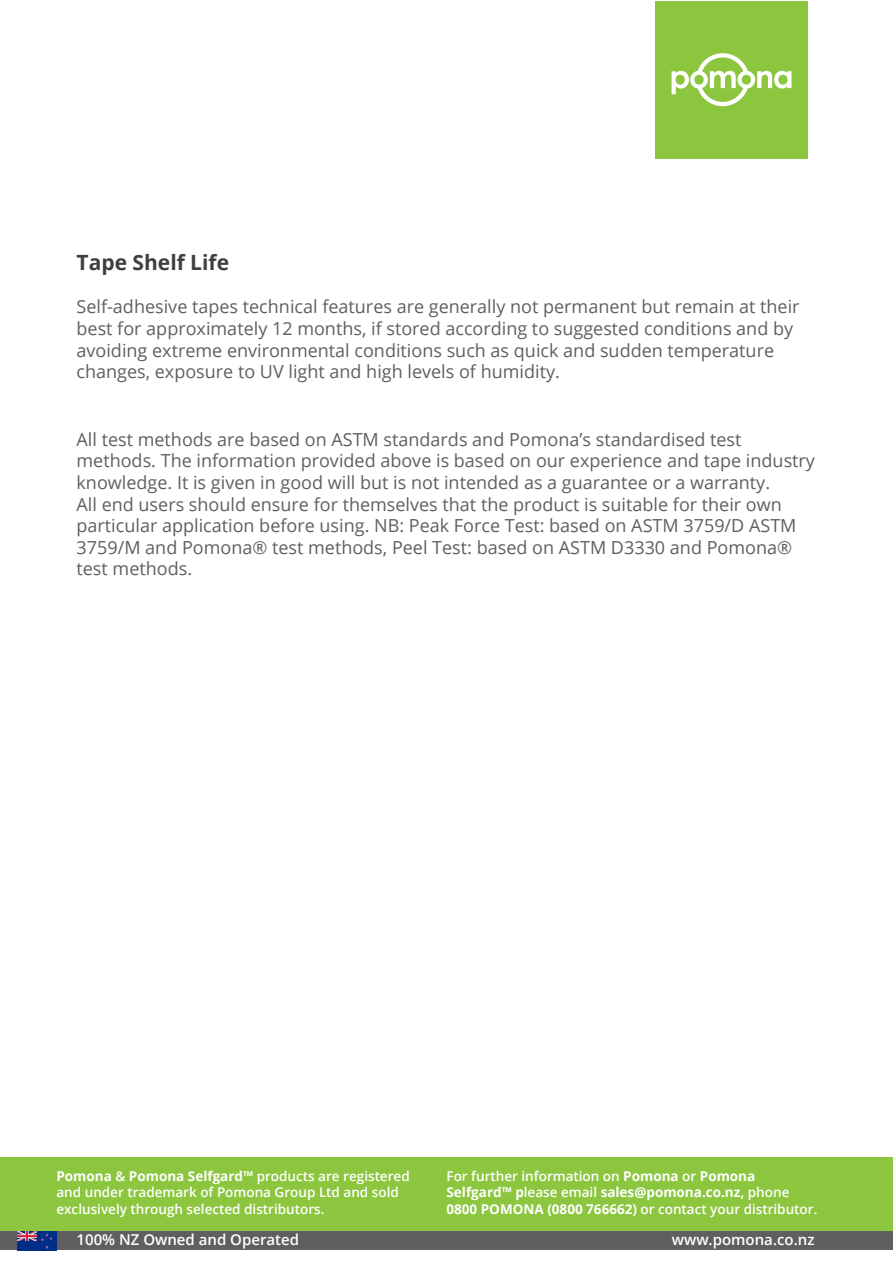
<style>
.page{position:relative;width:893px;height:1263px;background:#fff}
.page>*{position:absolute;margin:0;border:0;box-sizing:border-box;transform-origin:0 0}
.t1{font:700 21px "Open Sans";color:#3f3f40}
.t2{font:18px/21.6px "Open Sans";color:#5f5f62}
.t3{font:600 15px "Open Sans";color:#fff}
.t4{font:600 13.5px/16.2px "Open Sans";color:#fff}
.t5{font:700 13.5px "Open Sans";color:#fff}
.s1{font-weight:700}
.s2{font-weight:600}
</style>
<div class="page">
<div style="left:0;top:1158px;width:893px;height:74px;background:#8bc63e"></div>
<div style="left:655px;top:2px;width:153px;height:157px;background:#8bc63e"></div>
<svg style="left:671px;top:53px;width:121px;height:53px"></svg>
<div style="left:0;top:1232px;width:893px;height:18px;background:#5f5f62"></div>
<img style="left:17px;top:1232px;width:39px;height:18px">
<p class="t1" style="left:77px;top:248px;width:154px">Tape Shelf Life</p>
<p class="t2" style="left:77px;top:296px;width:725px">Self-adhesive tapes technical features are generally not permanent but remain at their</p>
<p class="t2" style="left:77px;top:317px;width:718px">best for approximately 12 months, if stored according to suggested conditions and by</p>
<p class="t2" style="left:77px;top:339px;width:699px">avoiding extreme environmental conditions such as quick and sudden temperature</p>
<p class="t2" style="left:77px;top:360px;width:485px">changes, exposure to UV light and high levels of humidity.</p>
<p class="t2" style="left:77px;top:428px;width:666px">All test methods are based on ASTM standards and Pomona’s standardised test</p>
<p class="t2" style="left:77px;top:449px;width:740px">methods. The information provided above is based on our experience and tape industry knowledge. It is given in good will but is not intended as a guarantee or a warranty.</p>
<p class="t2" style="left:77px;top:493px;width:721px">All end users should ensure for themselves that the product is suitable for their own particular application before using. NB: Peak Force Test: based on ASTM 3759/D ASTM 3759/M and Pomona® test methods, Peel Test: based on ASTM D3330 and Pomona® test methods.</p>
<p class="t4" style="left:56px;top:1168px;width:355px"><span class="s1">Pomona</span> &amp; <span class="s1">Pomona Selfgard™</span> products are registered and under trademark of Pomona Group Ltd and sold exclusively through selected distributors.</p>
<p class="t4" style="left:446px;top:1168px;width:310px">For further information on <span class="s1">Pomona</span> or <span class="s1">Pomona</span></p>
<p class="t5" style="left:446px;top:1183px;width:344px">Selfgard™ p<span class="s2">lease email</span> sales@pomona.co.nz, <span class="s2">phone</span></p>
<p class="t4" style="left:446px;top:1200px;width:372px"><span class="s1">0800 POMONA (0800 766662)</span> or contact your distributor.</p>
<p class="t3" style="left:77px;top:1229px;width:224px">100% NZ Owned and Operated</p>
<p class="t3" style="left:672px;top:1229px;width:144px">www.pomona.co.nz</p>
</div>
